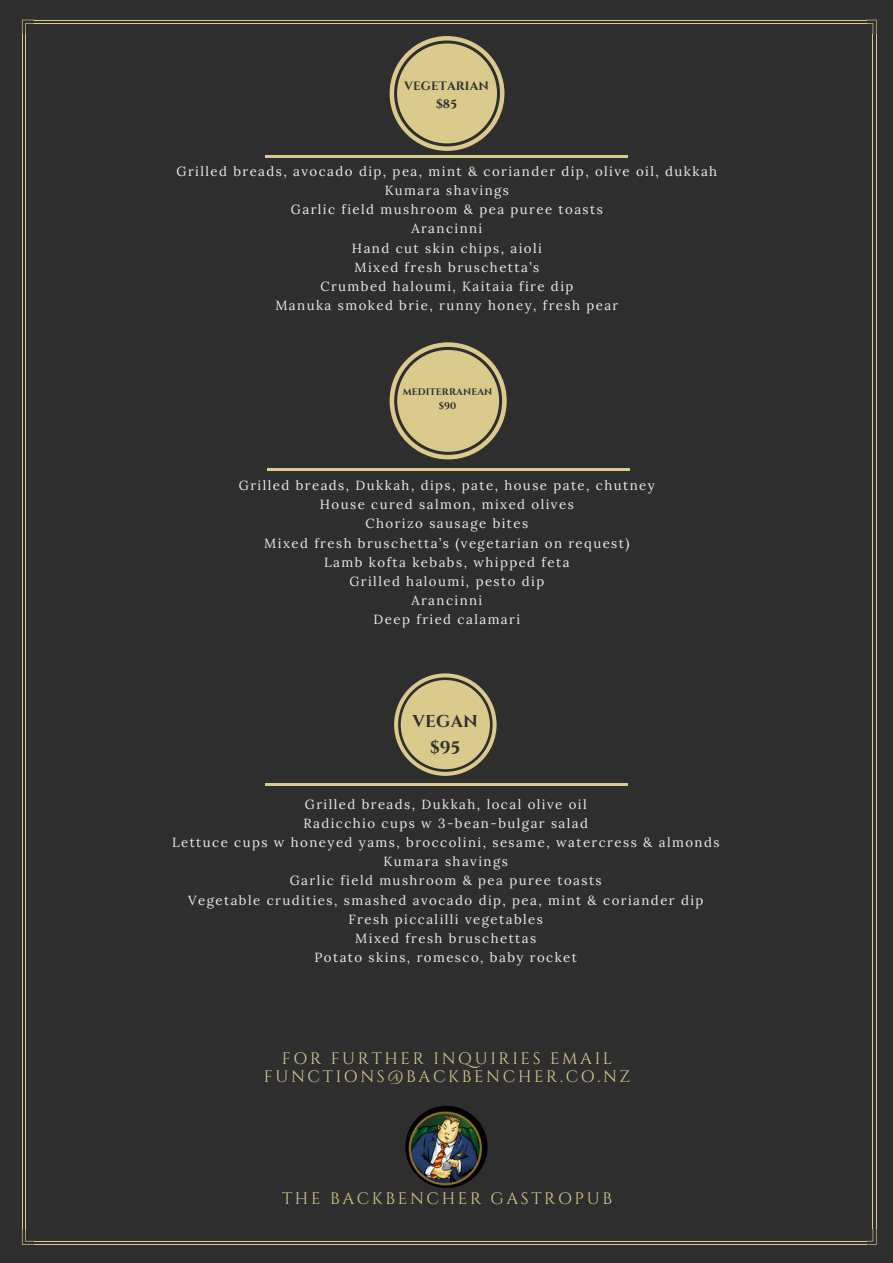
<style>
.page{position:relative;width:893px;height:1263px;background:#2e2e2e}
.page>*{position:absolute;margin:0;border:0;box-sizing:border-box;transform-origin:0 0}
.t1{font:700 17.1px/26px "Cinzel";letter-spacing:.01em;color:#2e2e2e;text-align:center}
.t2{font:16.5px/18px "Cinzel";letter-spacing:.16em;color:#dacb8d;text-align:center}
.t3{font:13.2px/19.2px "Lora";letter-spacing:.11em;color:#eaecea;text-align:center}
.t4{font:700 12.15px/18px "Cinzel";letter-spacing:.01em;color:#2e2e2e;text-align:center}
.t5{font:700 9.45px/14.7px "Cinzel";letter-spacing:.01em;color:#2e2e2e;text-align:center}
</style>
<div class="page">
<img style="left:405px;top:1106px;width:83px;height:82px;border-radius:50%">
<svg style="left:390px;top:36px;width:114px;height:115px"></svg>
<div style="left:397px;top:43px;width:100px;height:100px;background:#dacb8d;border-radius:50%"></div>
<svg style="left:394px;top:673px;width:103px;height:103px"></svg>
<div style="left:401px;top:680px;width:89px;height:89px;background:#dacb8d;border-radius:50%"></div>
<svg style="left:390px;top:342px;width:117px;height:117px"></svg>
<div style="left:397px;top:350px;width:102px;height:102px;background:#dacb8d;border-radius:50%"></div>
<hr style="left:267px;top:468px;width:363px;height:3px;background:#dacb8d">
<hr style="left:265px;top:155px;width:363px;height:3px;background:#dacb8d">
<hr style="left:265px;top:784px;width:363px;height:2px;background:#dacb8d">
<svg style="left:22px;top:20px;width:12px;height:14px"></svg>
<hr style="left:22px;top:34px;width:1px;height:1195px;background:#dacb8d">
<hr style="left:25px;top:34px;width:1px;height:1195px;background:#dacb8d">
<svg style="left:22px;top:1229px;width:13px;height:16px"></svg>
<hr style="left:34px;top:1244px;width:833px;height:1px;background:#dacb8d">
<hr style="left:34px;top:1241px;width:833px;height:1px;background:#dacb8d">
<svg style="left:866px;top:1228px;width:11px;height:17px"></svg>
<hr style="left:876px;top:34px;width:1px;height:1195px;background:#dacb8d">
<hr style="left:873px;top:34px;width:1px;height:1195px;background:#dacb8d">
<svg style="left:867px;top:20px;width:10px;height:15px"></svg>
<hr style="left:34px;top:20px;width:833px;height:1px;background:#dacb8d">
<hr style="left:34px;top:23px;width:833px;height:1px;background:#dacb8d">
<p class="t4" style="left:404px;top:78px;width:86px">VEGETARIAN $85</p>
<p class="t3" style="left:176px;top:162px;width:542px">Grilled breads, avocado dip, pea, mint &amp; coriander dip, olive oil, dukkah Kumara shavings<br>Garlic field mushroom &amp; pea puree toasts<br>Arancinni<br>Hand cut skin chips, aioli<br>Mixed fresh bruschetta’s<br>Crumbed haloumi, Kaitaia fire dip<br>Manuka smoked brie, runny honey, fresh pear</p>
<p class="t5" style="left:403px;top:384px;width:91px">MEDITERRANEAN $90</p>
<p class="t3" style="left:239px;top:476px;width:417px">Grilled breads, Dukkah, dips, pate, house pate, chutney<br>House cured salmon, mixed olives<br>Chorizo sausage bites<br>Mixed fresh bruschetta’s (vegetarian on request)<br>Lamb kofta kebabs, whipped feta<br>Grilled haloumi, pesto dip<br>Arancinni<br>Deep fried calamari</p>
<p class="t1" style="left:413px;top:709px;width:67px">VEGAN $95</p>
<p class="t3" style="left:172px;top:795px;width:549px">Grilled breads, Dukkah, local olive oil<br>Radicchio cups w 3-bean-bulgar salad<br>Lettuce cups w honeyed yams, broccolini, sesame, watercress &amp; almonds Kumara shavings<br>Garlic field mushroom &amp; pea puree toasts<br>Vegetable crudities, smashed avocado dip, pea, mint &amp; coriander dip Fresh piccalilli vegetables<br>Mixed fresh bruschettas<br>Potato skins, romesco, baby rocket</p>
<p class="t2" style="left:264px;top:1050px;width:368px">FOR FURTHER INQUIRIES EMAIL<br>FUNCTIONS@BACKBENCHER.CO.NZ</p>
<p class="t2" style="left:282px;top:1190px;width:331px">THE BACKBENCHER GASTROPUB</p>
</div>
